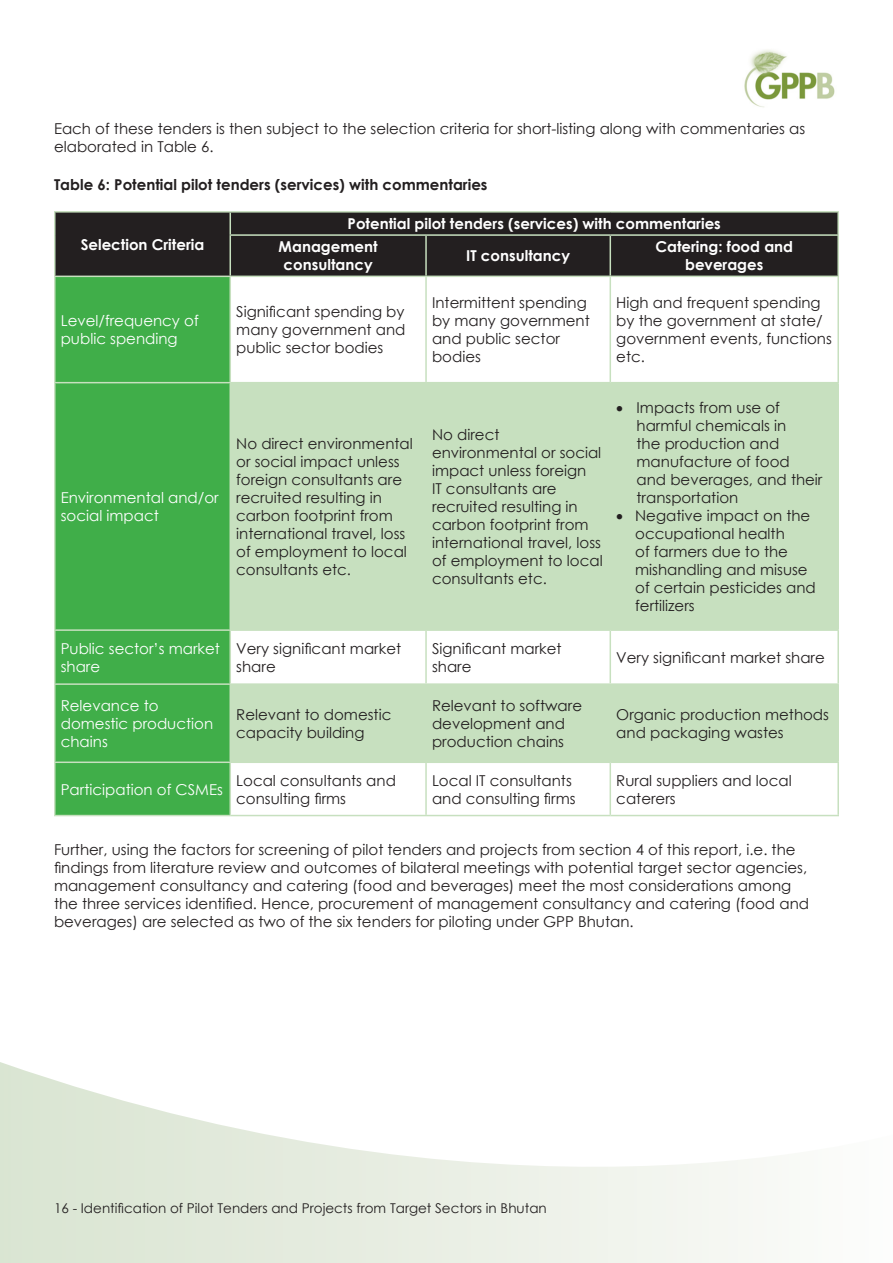
<style>
.page{position:relative;width:893px;height:1263px;background:#fff}
.page>*{position:absolute;margin:0;border:0;box-sizing:border-box;transform-origin:0 0}
.t1{font:15px/18px "Century Gothic";color:#231f20}
.t2{font:15px/18px "Century Gothic";color:#fff}
.t3{font:700 15px/18px "Century Gothic";color:#fff;text-align:center}
.t4{font:700 15px "Century Gothic";color:#231f20}
.t5{font:13.5px "Century Gothic";color:#231f20}
</style>
<div class="page">
<svg style="left:0;top:1062px;width:764px;height:201px"></svg>
<img style="left:744px;top:50px;width:91px;height:58px">
<div style="left:56px;top:213px;width:781px;height:63px;background:#231f20"></div>
<div style="left:56px;top:277px;width:174px;height:538px;background:#40ae49"></div>
<svg style="left:231px;top:383px;width:606px;height:378px;background:#cee4c7"></svg>
<hr style="left:54px;top:211px;width:176px;height:2px;background:#c7e0bf">
<hr style="left:54px;top:213px;width:2px;height:22px;background:#c7e0bf">
<hr style="left:54px;top:235px;width:2px;height:41px;background:#c7e0bf">
<hr style="left:230px;top:211px;width:196px;height:2px;background:#c7e0bf">
<svg style="left:230px;top:213px;width:1px;height:21px"></svg>
<hr style="left:426px;top:211px;width:184px;height:2px;background:#c7e0bf">
<hr style="left:610px;top:211px;width:229px;height:2px;background:#c7e0bf">
<hr style="left:837px;top:213px;width:2px;height:21px;background:#c7e0bf">
<hr style="left:230px;top:234px;width:196px;height:2px;background:#c7e0bf">
<hr style="left:230px;top:236px;width:1px;height:40px;background:#c7e0bf">
<hr style="left:426px;top:234px;width:184px;height:2px;background:#c7e0bf">
<hr style="left:425px;top:236px;width:2px;height:40px;background:#c7e0bf">
<hr style="left:610px;top:234px;width:229px;height:2px;background:#c7e0bf">
<hr style="left:610px;top:236px;width:1px;height:40px;background:#c7e0bf">
<hr style="left:837px;top:236px;width:2px;height:40px;background:#c7e0bf">
<hr style="left:54px;top:276px;width:176px;height:1px;background:#c7e0bf">
<hr style="left:54px;top:277px;width:2px;height:105px;background:#c7e0bf">
<hr style="left:230px;top:276px;width:196px;height:1px;background:#c7e0bf">
<hr style="left:230px;top:277px;width:1px;height:105px;background:#c7e0bf">
<hr style="left:426px;top:276px;width:184px;height:1px;background:#c7e0bf">
<hr style="left:425px;top:277px;width:2px;height:105px;background:#c7e0bf">
<hr style="left:610px;top:276px;width:229px;height:1px;background:#c7e0bf">
<hr style="left:610px;top:277px;width:1px;height:105px;background:#c7e0bf">
<hr style="left:837px;top:277px;width:2px;height:105px;background:#c7e0bf">
<hr style="left:54px;top:382px;width:176px;height:1px;background:#c7e0bf">
<hr style="left:54px;top:383px;width:2px;height:246px;background:#c7e0bf">
<hr style="left:230px;top:382px;width:196px;height:1px;background:#c7e0bf">
<hr style="left:230px;top:383px;width:1px;height:246px;background:#c7e0bf">
<hr style="left:426px;top:382px;width:184px;height:1px;background:#c7e0bf">
<hr style="left:425px;top:383px;width:2px;height:246px;background:#c7e0bf">
<hr style="left:610px;top:382px;width:229px;height:1px;background:#c7e0bf">
<hr style="left:610px;top:383px;width:1px;height:246px;background:#c7e0bf">
<hr style="left:837px;top:383px;width:2px;height:246px;background:#c7e0bf">
<hr style="left:54px;top:629px;width:176px;height:2px;background:#c7e0bf">
<hr style="left:54px;top:631px;width:2px;height:52px;background:#c7e0bf">
<hr style="left:230px;top:629px;width:196px;height:2px;background:#c7e0bf">
<hr style="left:230px;top:631px;width:1px;height:52px;background:#c7e0bf">
<hr style="left:426px;top:629px;width:184px;height:2px;background:#c7e0bf">
<hr style="left:425px;top:631px;width:2px;height:52px;background:#c7e0bf">
<hr style="left:610px;top:629px;width:229px;height:2px;background:#c7e0bf">
<hr style="left:610px;top:631px;width:1px;height:52px;background:#c7e0bf">
<hr style="left:837px;top:631px;width:2px;height:52px;background:#c7e0bf">
<hr style="left:54px;top:683px;width:176px;height:2px;background:#c7e0bf">
<hr style="left:54px;top:685px;width:2px;height:76px;background:#c7e0bf">
<hr style="left:230px;top:683px;width:196px;height:2px;background:#c7e0bf">
<hr style="left:230px;top:685px;width:1px;height:76px;background:#c7e0bf">
<hr style="left:426px;top:683px;width:184px;height:2px;background:#c7e0bf">
<hr style="left:425px;top:685px;width:2px;height:76px;background:#c7e0bf">
<hr style="left:610px;top:683px;width:229px;height:2px;background:#c7e0bf">
<hr style="left:610px;top:685px;width:1px;height:76px;background:#c7e0bf">
<hr style="left:837px;top:685px;width:2px;height:76px;background:#c7e0bf">
<hr style="left:54px;top:761px;width:176px;height:2px;background:#c7e0bf">
<hr style="left:54px;top:763px;width:2px;height:52px;background:#c7e0bf">
<hr style="left:230px;top:761px;width:196px;height:2px;background:#c7e0bf">
<hr style="left:230px;top:763px;width:1px;height:52px;background:#c7e0bf">
<hr style="left:426px;top:761px;width:184px;height:2px;background:#c7e0bf">
<hr style="left:425px;top:763px;width:2px;height:52px;background:#c7e0bf">
<hr style="left:610px;top:761px;width:229px;height:2px;background:#c7e0bf">
<hr style="left:610px;top:763px;width:1px;height:52px;background:#c7e0bf">
<hr style="left:837px;top:763px;width:2px;height:52px;background:#c7e0bf">
<hr style="left:54px;top:815px;width:176px;height:1px;background:#c7e0bf">
<hr style="left:230px;top:815px;width:196px;height:1px;background:#c7e0bf">
<hr style="left:426px;top:815px;width:184px;height:1px;background:#c7e0bf">
<hr style="left:610px;top:815px;width:229px;height:1px;background:#c7e0bf">
<p class="t1" style="left:54px;top:120px;width:753px">Each of these tenders is then subject to the selection criteria for short-listing along with commentaries as elaborated in Table 6.</p>
<p class="t4" style="left:54px;top:173px;width:435px">Table 6: Potential pilot tenders (services) with commentaries</p>
<p class="t3" style="left:81px;top:235px;width:125px">Selection Criteria</p>
<p class="t3" style="left:348px;top:214px;width:375px">Potential pilot tenders (services) with commentaries</p>
<p class="t3" style="left:279px;top:237px;width:100px">Management consultancy</p>
<p class="t3" style="left:466px;top:246px;width:105px">IT consultancy</p>
<p class="t3" style="left:655px;top:237px;width:139px">Catering: food and beverages</p>
<p class="t2" style="left:61px;top:311px;width:139px">Level/frequency of public spending</p>
<p class="t1" style="left:236px;top:302px;width:171px;text-align:justify">Significant spending by many government and public sector bodies</p>
<p class="t1" style="left:432px;top:293px;width:159px">Intermittent spending by many government and public sector bodies</p>
<p class="t1" style="left:616px;top:293px;width:217px">High and frequent spending by the government at state/ government events, functions etc.</p>
<p class="t2" style="left:61px;top:488px;width:160px">Environmental and/or social impact</p>
<p class="t1" style="left:236px;top:434px;width:178px">No direct environmental or social impact unless foreign consultants are recruited resulting in carbon footprint from international travel, loss of employment to local consultants etc.</p>
<p class="t1" style="left:432px;top:425px;width:172px">No direct environmental or social impact unless foreign<br>IT consultants are recruited resulting in carbon footprint from international travel, loss of employment to local consultants etc.</p>
<p class="t1" style="left:637px;top:398px;width:187px;text-indent:-20px">• Impacts from use of harmful chemicals in<br>the production and manufacture of food and beverages, and their transportation</p>
<p class="t1" style="left:635px;top:506px;width:182px;text-indent:-19px">• Negative impact on the occupational health<br>of farmers due to the mishandling and misuse of certain pesticides and fertilizers</p>
<p class="t2" style="left:61px;top:639px;width:161px">Public sector’s market share</p>
<p class="t1" style="left:236px;top:639px;width:166px">Very significant market share</p>
<p class="t1" style="left:432px;top:639px;width:131px">Significant market share</p>
<p class="t1" style="left:616px;top:648px;width:210px">Very significant market share</p>
<p class="t2" style="left:61px;top:696px;width:154px">Relevance to domestic production chains</p>
<p class="t1" style="left:236px;top:705px;width:157px">Relevant to domestic capacity building</p>
<p class="t1" style="left:432px;top:696px;width:152px">Relevant to software development and production chains</p>
<p class="t1" style="left:616px;top:705px;width:214px">Organic production methods and packaging wastes</p>
<p class="t2" style="left:61px;top:780px;width:164px">Participation of CSMEs</p>
<p class="t1" style="left:236px;top:771px;width:161px">Local consultants and consulting firms</p>
<p class="t1" style="left:432px;top:771px;width:145px">Local IT consultants and consulting firms</p>
<p class="t1" style="left:616px;top:771px;width:177px">Rural suppliers and local caterers</p>
<p class="t1" style="left:54px;top:841px;width:757px">Further, using the factors for screening of pilot tenders and projects from section 4 of this report, i.e. the findings from literature review and outcomes of bilateral meetings with potential target sector agencies, management consultancy and catering (food and beverages) meet the most considerations among the three services identified. Hence, procurement of management consultancy and catering (food and beverages) are selected as two of the six tenders for piloting under GPP Bhutan.</p>
<p class="t5" style="left:54px;top:1199px;width:494px">16 - Identification of Pilot Tenders and Projects from Target Sectors in Bhutan</p>
</div>
